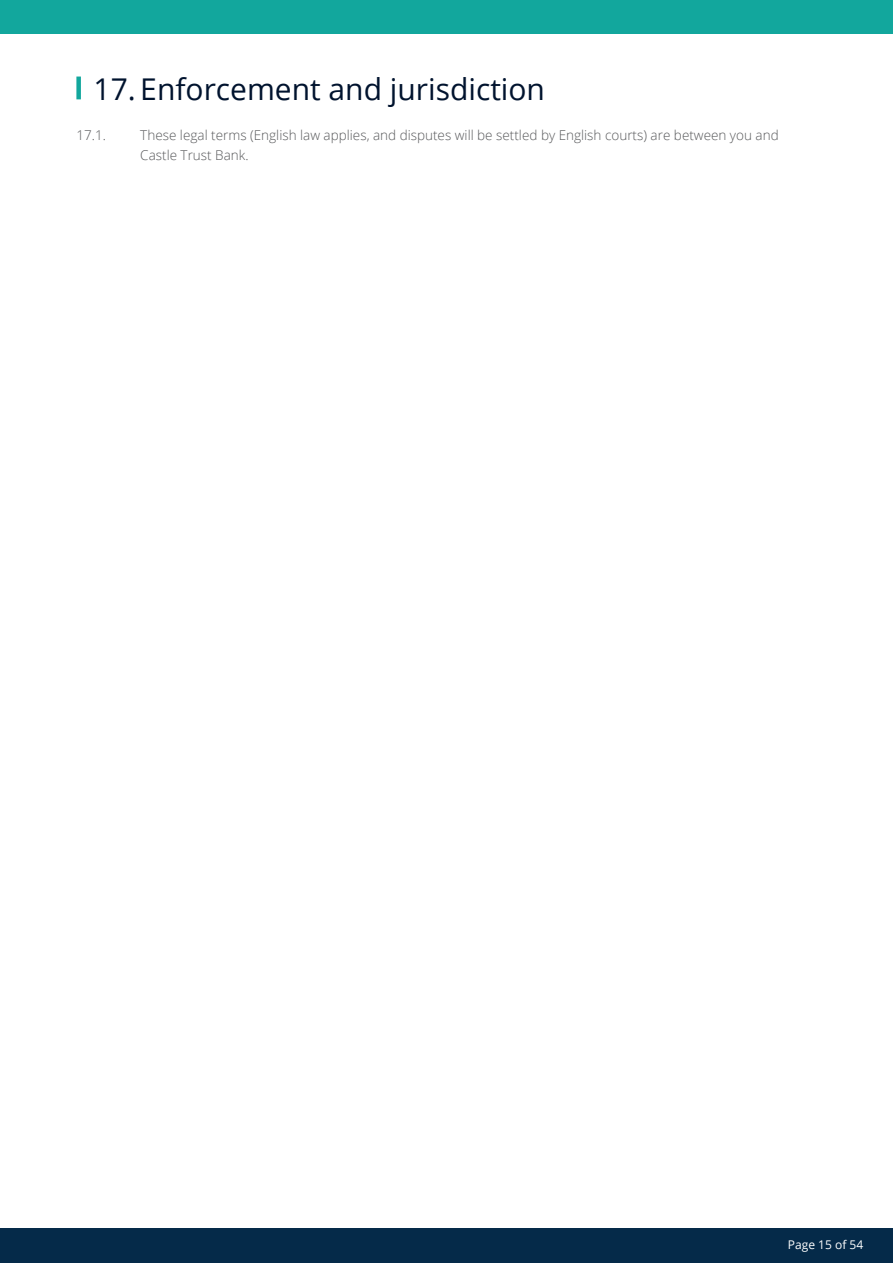
<style>
.page{position:relative;width:893px;height:1263px;background:#fff}
.page>*{position:absolute;margin:0;border:0;box-sizing:border-box;transform-origin:0 0}
.t1{font:30px "Open Sans";color:#00132e}
.t2{font:300 13.5px/19.5px "Open Sans";color:#57585a}
.t3{font:12px "Open Sans";color:#fff}
</style>
<div class="page">
<div style="left:0;top:1229px;width:893px;height:34px;background:#052a49"></div>
<div style="left:0;top:0;width:893px;height:33px;background:#12a79d"></div>
<div style="left:76px;top:77px;width:5px;height:22px;background:#12a79d"></div>
<p class="t1" style="left:94px;top:68px;width:453px">17. Enforcement and jurisdiction</p>
<p class="t2" style="left:77px;top:125px;width:31px">17.1.</p>
<p class="t2" style="left:140px;top:125px;width:640px">These legal terms (English law applies, and disputes will be settled by English courts) are between you and<br>Castle Trust Bank.</p>
<p class="t3" style="left:788px;top:1236px;width:77px">Page 15 of 54</p>
</div>
